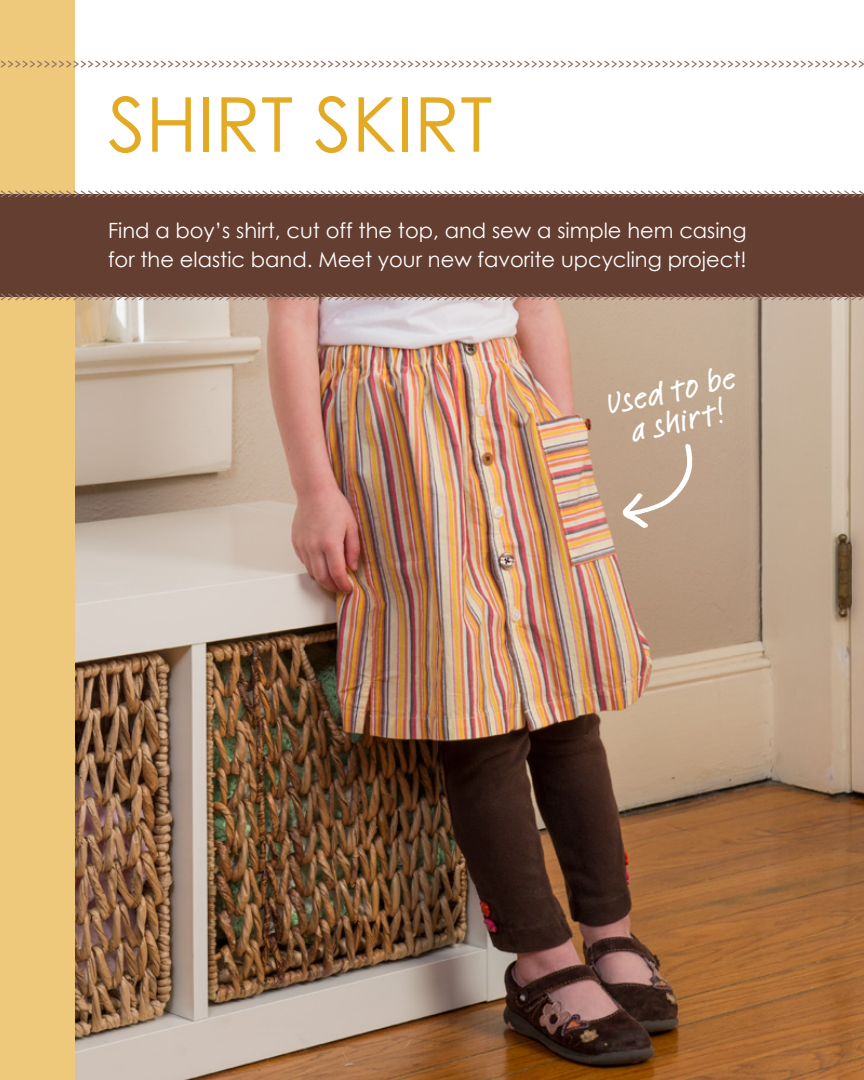
<style>
.page{position:relative;width:864px;height:1080px;background:#fff}
.page>*{position:absolute;margin:0;border:0;box-sizing:border-box;transform-origin:0 0}
.t1{font:75.75px "Century Gothic";color:#e3aa24}
.t2{font:500 33.3px/31.5px "Feltpen LT";color:#fff;text-align:center}
.t3{font:21px/28.5px "Century Gothic";color:#fff}
</style>
<div class="page">
<img style="left:74px;top:300px;width:790px;height:780px">
<div style="left:0;top:0;width:74px;height:1080px;background:#eec87b"></div>
<div style="left:0;top:194px;width:864px;height:103px;background:#633e31"></div>
<svg style="left:1px;top:293px;width:863px;height:7px"></svg>
<svg style="left:1px;top:190px;width:863px;height:8px"></svg>
<svg style="left:1px;top:61px;width:863px;height:7px"></svg>
<img style="left:603px;top:437px;width:117px;height:103px">
<h1 class="t1" style="left:108px;top:78px;width:386px">Shirt Skirt</h1>
<p class="t3" style="left:108px;top:216px;width:640px">Find a boy’s shirt, cut off the top, and sew a simple hem casing for the elastic band. Meet your new favorite upcycling project!</p>
<h2 class="t2" style="left:604px;top:387px;width:132px;rotate:-12deg">Used to be a shirt!</h2>
</div>
